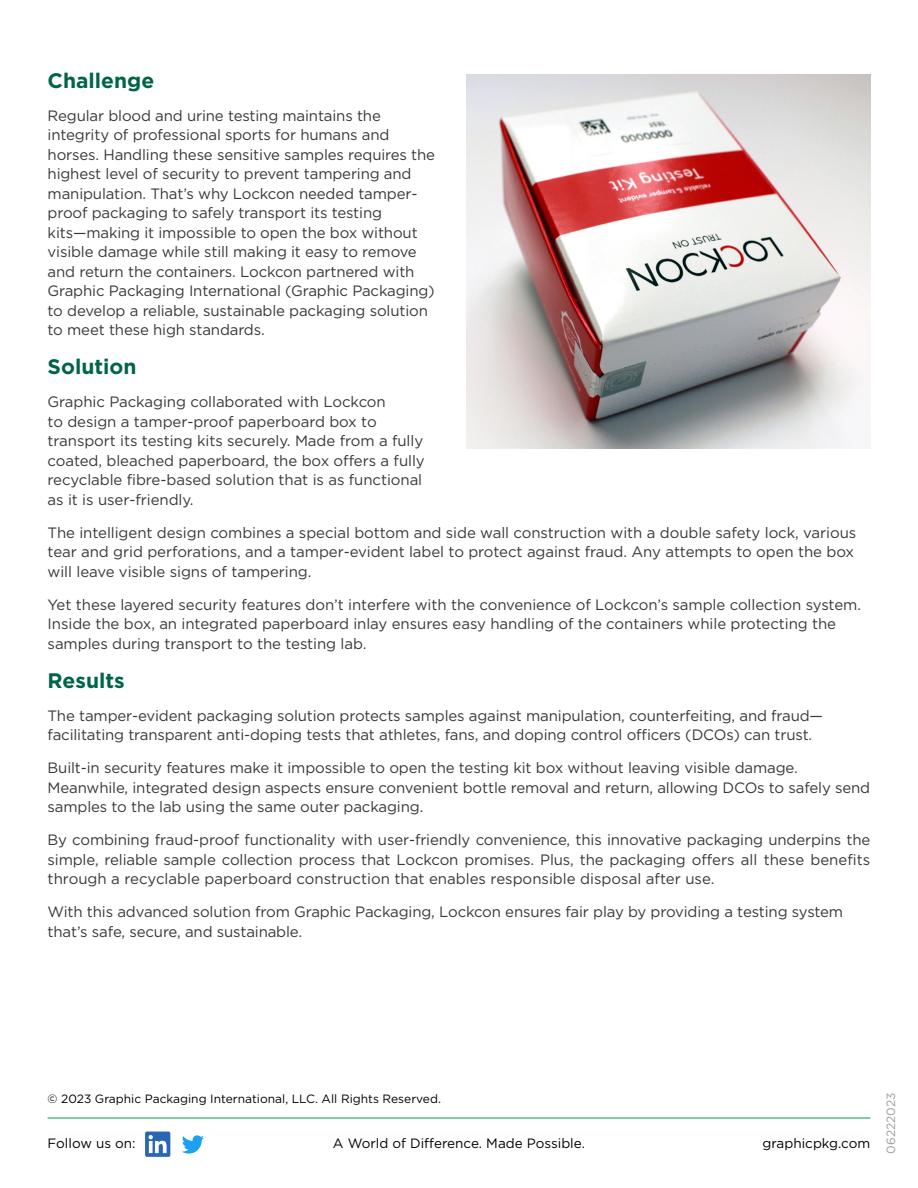
<style>
.page{position:relative;width:918px;height:1188px;background:#fff}
.page>*{position:absolute;margin:0;border:0;box-sizing:border-box;transform-origin:0 0}
.t1{font:700 21px "Gotham";color:#006548}
.t2{font:15px/19.5px "Gotham";letter-spacing:-.01em;color:#3b3936}
.t3{font:13.5px "Gotham";color:#000}
.t4{font:12px "Gotham";color:#000}
.t5{font:12px "Gotham";color:#9d9d9c}
</style>
<div class="page">
<img style="left:467px;top:74px;width:403px;height:375px">
<hr style="left:48px;top:1118px;width:822px;height:1px;background:#009c4f">
<svg style="left:145px;top:1132px;width:25px;height:25px"></svg>
<svg style="left:182px;top:1135px;width:22px;height:19px"></svg>
<h1 class="t1" style="left:48px;top:68px;width:108px">Challenge</h1>
<p class="t2" style="left:48px;top:105px;width:389px">Regular blood and urine testing maintains the integrity of professional sports for humans and horses. Handling these sensitive samples requires the highest level of security to prevent tampering and manipulation. That’s why Lockcon needed tamper&shy;proof packaging to safely transport its testing kits—making it impossible to open the box without visible damage while still making it easy to remove and return the containers. Lockcon partnered with Graphic Packaging International (Graphic Packaging) to develop a reliable, sustainable packaging solution to meet these high standards.</p>
<h1 class="t1" style="left:48px;top:355px;width:90px">Solution</h1>
<p class="t2" style="left:48px;top:392px;width:379px">Graphic Packaging collaborated with Lockcon<br>to design a tamper-proof paperboard box to transport its testing kits securely. Made from a fully coated, bleached paperboard, the box offers a fully recyclable fibre-based solution that is as functional as it is user-friendly.</p>
<p class="t2" style="left:48px;top:522px;width:810px">The intelligent design combines a special bottom and side wall construction with a double safety lock, various tear and grid perforations, and a tamper-evident label to protect against fraud. Any attempts to open the box will leave visible signs of tampering.</p>
<p class="t2" style="left:48px;top:594px;width:815px">Yet these layered security features don’t interfere with the convenience of Lockcon’s sample collection system.<br>Inside the box, an integrated paperboard inlay ensures easy handling of the containers while protecting the samples during transport to the testing lab.</p>
<h1 class="t1" style="left:48px;top:668px;width:79px">Results</h1>
<p class="t2" style="left:48px;top:705px;width:777px">The tamper-evident packaging solution protects samples against manipulation, counterfeiting, and fraud— facilitating transparent anti-doping tests that athletes, fans, and doping control officers (DCOs) can trust.</p>
<p class="t2" style="left:48px;top:758px;width:824px">Built-in security features make it impossible to open the testing kit box without leaving visible damage.<br>Meanwhile, integrated design aspects ensure convenient bottle removal and return, allowing DCOs to safely send samples to the lab using the same outer packaging.</p>
<p class="t2" style="left:48px;top:830px;width:824px;text-align:justify">By combining fraud-proof functionality with user-friendly convenience, this innovative packaging underpins the simple, reliable sample collection process that Lockcon promises. Plus, the packaging offers all these benefits through a recyclable paperboard construction that enables responsible disposal after use.</p>
<p class="t2" style="left:48px;top:902px;width:797px">With this advanced solution from Graphic Packaging, Lockcon ensures fair play by providing a testing system that’s safe, secure, and sustainable.</p>
<p class="t4" style="left:48px;top:1093px;width:395px">© 2023 Graphic Packaging International, LLC. All Rights Reserved.</p>
<p class="t5" style="left:884px;top:1154px;width:62px;rotate:-90deg">06222023</p>
<p class="t3" style="left:48px;top:1136px;width:90px">Follow us on:</p>
<p class="t3" style="left:333px;top:1136px;width:254px">A World of Difference. Made Possible.</p>
<p class="t3" style="left:763px;top:1136px;width:109px">graphicpkg.com</p>
</div>
